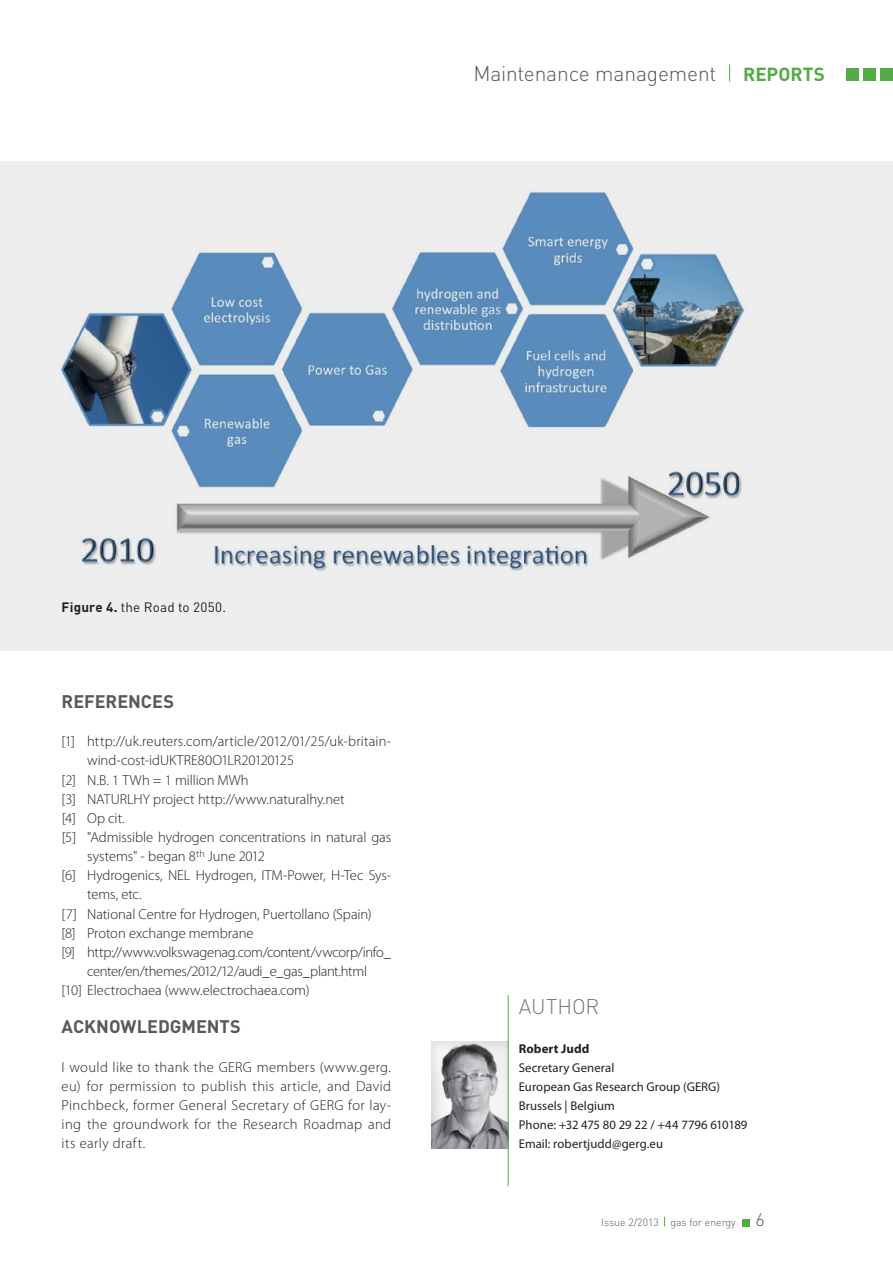
<style>
.page{position:relative;width:893px;height:1263px;background:#fff}
.page>*{position:absolute;margin:0;border:0;box-sizing:border-box;transform-origin:0 0}
.t1{font:300 21px "DIN";letter-spacing:-.01em;color:#57585a}
.t2{font:300 21px "DIN";letter-spacing:-.005em;color:#6b7a83}
.t3{font:700 18.75px "DIN";letter-spacing:.005em;color:#54aa46}
.t4{font:700 18px "DIN";color:#57585a}
.t5{font:300 14.55px/19.2px "Myriad Pro";letter-spacing:-.005em;color:#231f20;text-align:justify}
.t6{font:300 14.55px "Myriad Pro";letter-spacing:-.025em;color:#231f20}
.t7{font:13.5px "DIN";letter-spacing:.015em;color:#231f20}
.t8{font:12.75px/19.2px "Myriad Pro";letter-spacing:.005em;color:#231f20}
.t9{font:700 12.75px "Myriad Pro";letter-spacing:.01em;color:#231f20}
.t10{font:300 10.5px "DIN";color:#57585a}
.s1{font-weight:700}
.s2{font-size:18px}
</style>
<div class="page">
<div style="left:742px;top:1219px;width:7px;height:7px;background:#54aa46"></div>
<svg style="left:729px;top:64px;width:1px;height:17px"></svg>
<div style="left:846px;top:68px;width:13px;height:13px;background:#54aa46"></div>
<div style="left:863px;top:68px;width:13px;height:13px;background:#54aa46"></div>
<div style="left:880px;top:68px;width:13px;height:13px;background:#54aa46"></div>
<div style="left:431px;top:1042px;width:79px;height:108px;background:#231f20;opacity:.1"></div>
<hr style="left:508px;top:995px;width:1px;height:191px;background:#54aa46">
<div style="left:0;top:162px;width:893px;height:489px;background:#eeeeef"></div>
<img style="left:46px;top:161px;width:744px;height:410px">
<h1 class="t1" style="left:473px;top:60px;width:244px">Maintenance management</h1>
<p class="t3" style="left:743px;top:62px;width:83px">REPORTS</p>
<p class="t7" style="left:62px;top:599px;width:166px"><span class="s1">FIGURE 4.</span> the Road to 2050.</p>
<p class="t4" style="left:62px;top:690px;width:114px">REFERENCES</p>
<p class="t5" style="left:62px;top:732px;width:331px">[1] http://uk.reuters.com/article/2012/01/25/uk-britain-</p>
<p class="t5" style="left:87px;top:751px;width:208px">wind-cost-idUKTRE80O1LR20120125</p>
<p class="t5" style="left:62px;top:770px;width:188px">[2] N.B. 1 TWh = 1 million MWh</p>
<p class="t5" style="left:62px;top:789px;width:285px">[3] NATURLHY project http://www.naturalhy.net</p>
<p class="t5" style="left:62px;top:809px;width:65px">[4] Op cit.</p>
<p class="t5" style="left:62px;top:828px;width:331px">[5] "Admissible hydrogen concentrations in natural gas</p>
<p class="t5" style="left:87px;top:847px;width:179px">systems" - began 8<sup>th</sup> June 2012</p>
<p class="t5" style="left:62px;top:866px;width:331px">[6] Hydrogenics, NEL Hydrogen, ITM-Power, H-Tec Sys-</p>
<p class="t5" style="left:87px;top:885px;width:56px">tems, etc.</p>
<p class="t5" style="left:62px;top:904px;width:312px">[7] National Centre for Hydrogen, Puertollano (Spain)</p>
<p class="t5" style="left:62px;top:923px;width:194px">[8] Proton exchange membrane</p>
<p class="t5" style="left:62px;top:942px;width:331px">[9] http://www.volkswagenag.com/content/vwcorp/info_</p>
<p class="t6" style="left:87px;top:963px;width:281px">center/en/themes/2012/12/audi_e_gas_plant.html</p>
<p class="t5" style="left:62px;top:981px;width:249px">[10] Electrochaea (www.electrochaea.com)</p>
<p class="t4" style="left:62px;top:1015px;width:181px">ACKNOWLEDGMENTS</p>
<p class="t5" style="left:62px;top:1057px;width:331px">I would like to thank the GERG members (www.gerg. eu) for permission to publish this article, and David Pinchbeck, former General Secretary of GERG for lay&shy;ing the groundwork for the Research Roadmap and its early draft.</p>
<h1 class="t2" style="left:519px;top:994px;width:82px">Author</h1>
<p class="t9" style="left:519px;top:1040px;width:72px">Robert Judd</p>
<p class="t8" style="left:519px;top:1057px;width:230px">Secretary General<br>European Gas Research Group (GERG)<br>Brussels | Belgium<br>Phone: +32 475 80 29 22 / +44 7796 610189<br>Email: robertjudd@gerg.eu</p>
<p class="t10" style="left:601px;top:1216px;width:165px">Issue 2/2013 gas for energy <span class="s2">6</span></p>
</div>
